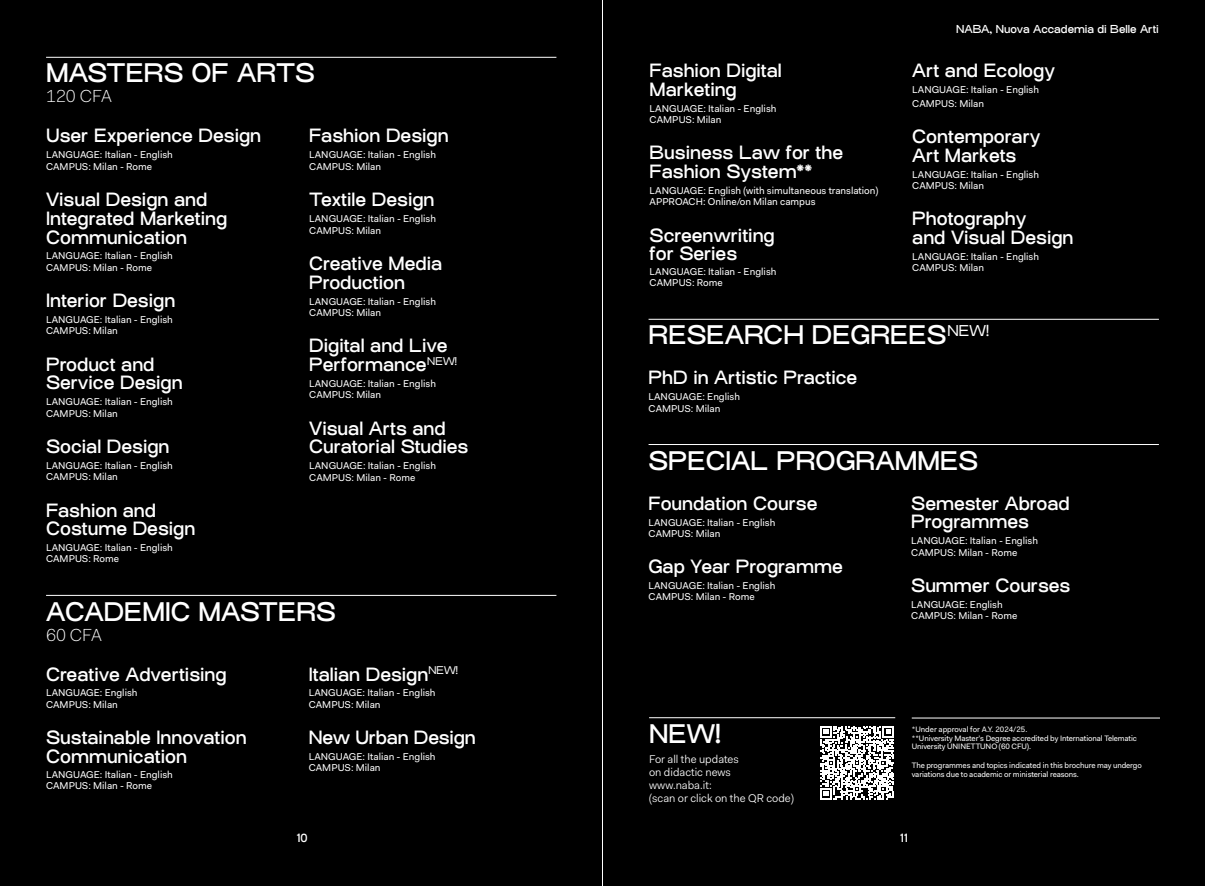
<style>
.page{position:relative;width:1205px;height:886px;background:#000}
.page>*{position:absolute;margin:0;border:0;box-sizing:border-box;transform-origin:0 0}
.t1{font:500 26.25px "Osmose";color:#fff}
.t2{font:500 18.75px/18.8px "Osmose";color:#fff}
.t3{font:300 17.5px "Fakt";color:#fff}
.t4{font:500 11.88px "Osmose";color:#fff}
.t5{font:11.25px/13.1px "Fakt Blond";color:#fff}
.t6{font:500 11.25px "Osmose";color:#fff}
.t7{font:10px/11.2px "Fakt";color:#fff}
.t8{font:7.88px/8.5px "Fakt";letter-spacing:-.01em;color:#fff}
</style>
<div class="page">
<svg style="left:820px;top:726px;width:74px;height:73px"></svg>
<hr style="left:912px;top:718px;width:248px;height:1px;background:#fff">
<hr style="left:46px;top:57px;width:510px;height:1px;background:#fff">
<hr style="left:46px;top:595px;width:510px;height:1px;background:#fff">
<hr style="left:648px;top:319px;width:511px;height:1px;background:#fff">
<hr style="left:648px;top:444px;width:511px;height:1px;background:#fff">
<hr style="left:649px;top:717px;width:246px;height:1px;background:#fff">
<hr style="left:602px;top:0;width:1px;height:886px;background:#fff">
<h1 class="t1" style="left:46px;top:58px;width:270px">MASTERS OF ARTS</h1>
<h3 class="t3" style="left:46px;top:85px;width:67px">120 CFA</h3>
<h2 class="t2" style="left:46px;top:129px;width:217px">User Experience Design</h2>
<p class="t7" style="left:46px;top:149px;width:128px">LANGUAGE: Italian - English<br>CAMPUS: Milan - Rome</p>
<h2 class="t2" style="left:46px;top:193px;width:183px">Visual Design and<br>Integrated Marketing<br>Communication</h2>
<p class="t7" style="left:46px;top:250px;width:128px">LANGUAGE: Italian - English<br>CAMPUS: Milan - Rome</p>
<h2 class="t2" style="left:46px;top:294px;width:131px">Interior Design</h2>
<p class="t7" style="left:46px;top:314px;width:128px">LANGUAGE: Italian - English<br>CAMPUS: Milan</p>
<h2 class="t2" style="left:46px;top:357px;width:138px">Product and<br>Service Design</h2>
<p class="t7" style="left:46px;top:396px;width:128px">LANGUAGE: Italian - English<br>CAMPUS: Milan</p>
<h2 class="t2" style="left:46px;top:440px;width:125px">Social Design</h2>
<p class="t7" style="left:46px;top:460px;width:128px">LANGUAGE: Italian - English<br>CAMPUS: Milan</p>
<h2 class="t2" style="left:46px;top:503px;width:151px">Fashion and<br>Costume Design</h2>
<p class="t7" style="left:46px;top:542px;width:128px">LANGUAGE: Italian - English<br>CAMPUS: Rome</p>
<h2 class="t2" style="left:309px;top:129px;width:141px">Fashion Design</h2>
<p class="t7" style="left:309px;top:149px;width:128px">LANGUAGE: Italian - English<br>CAMPUS: Milan</p>
<h2 class="t2" style="left:309px;top:193px;width:127px">Textile Design</h2>
<p class="t7" style="left:309px;top:213px;width:128px">LANGUAGE: Italian - English<br>CAMPUS: Milan</p>
<h2 class="t2" style="left:309px;top:257px;width:134px">Creative Media<br>Production</h2>
<p class="t7" style="left:309px;top:295px;width:128px">LANGUAGE: Italian - English<br>CAMPUS: Milan</p>
<h2 class="t2" style="left:309px;top:339px;width:149px">Digital and Live<br>Performance<sup>NEW!</sup></h2>
<p class="t7" style="left:309px;top:378px;width:128px">LANGUAGE: Italian - English<br>CAMPUS: Milan</p>
<h2 class="t2" style="left:309px;top:421px;width:161px">Visual Arts and<br>Curatorial Studies</h2>
<p class="t7" style="left:309px;top:460px;width:128px">LANGUAGE: Italian - English<br>CAMPUS: Milan - Rome</p>
<h1 class="t1" style="left:46px;top:596px;width:291px">ACADEMIC MASTERS</h1>
<h3 class="t3" style="left:46px;top:623px;width:57px">60 CFA</h3>
<h2 class="t2" style="left:46px;top:667px;width:182px">Creative Advertising</h2>
<p class="t7" style="left:46px;top:687px;width:93px">LANGUAGE: English<br>CAMPUS: Milan</p>
<h2 class="t2" style="left:46px;top:731px;width:202px">Sustainable Innovation<br>Communication</h2>
<p class="t7" style="left:46px;top:768px;width:128px">LANGUAGE: Italian - English<br>CAMPUS: Milan - Rome</p>
<h2 class="t2" style="left:309px;top:667px;width:151px">Italian Design<sup>NEW!</sup></h2>
<p class="t7" style="left:309px;top:687px;width:128px">LANGUAGE: Italian - English<br>CAMPUS: Milan</p>
<h2 class="t2" style="left:309px;top:731px;width:168px">New Urban Design</h2>
<p class="t7" style="left:309px;top:751px;width:128px">LANGUAGE: Italian - English<br>CAMPUS: Milan</p>
<h2 class="t2" style="left:649px;top:64px;width:134px">Fashion Digital<br>Marketing</h2>
<p class="t7" style="left:649px;top:102px;width:128px">LANGUAGE: Italian - English<br>CAMPUS: Milan</p>
<h2 class="t2" style="left:649px;top:146px;width:195px">Business Law for the<br>Fashion System**</h2>
<p class="t7" style="left:649px;top:185px;width:230px">LANGUAGE: English (with simultaneous translation)<br>APPROACH: Online/on Milan campus</p>
<h2 class="t2" style="left:649px;top:228px;width:127px">Screenwriting for Series</h2>
<p class="t7" style="left:649px;top:266px;width:128px">LANGUAGE: Italian - English<br>CAMPUS: Rome</p>
<p class="t6" style="left:956px;top:23px;width:204px">NABA, Nuova Accademia di Belle Arti</p>
<h2 class="t2" style="left:912px;top:64px;width:144px">Art and Ecology</h2>
<p class="t7" style="left:912px;top:82px;width:128px;line-height:13.8px">LANGUAGE: Italian - English<br>CAMPUS: Milan</p>
<h2 class="t2" style="left:912px;top:130px;width:130px">Contemporary<br>Art Markets</h2>
<p class="t7" style="left:912px;top:169px;width:128px">LANGUAGE: Italian - English<br>CAMPUS: Milan</p>
<h2 class="t2" style="left:912px;top:212px;width:163px">Photography<br>and Visual Design</h2>
<p class="t7" style="left:912px;top:251px;width:128px">LANGUAGE: Italian - English<br>CAMPUS: Milan</p>
<h1 class="t1" style="left:648px;top:320px;width:342px">RESEARCH DEGREES<sup>NEW!</sup></h1>
<h2 class="t2" style="left:648px;top:371px;width:210px">PhD in Artistic Practice</h2>
<p class="t7" style="left:648px;top:391px;width:93px">LANGUAGE: English<br>CAMPUS: Milan</p>
<h1 class="t1" style="left:648px;top:445px;width:331px">SPECIAL PROGRAMMES</h1>
<h2 class="t2" style="left:648px;top:496px;width:170px">Foundation Course</h2>
<p class="t7" style="left:648px;top:516px;width:128px">LANGUAGE: Italian - English<br>CAMPUS: Milan</p>
<h2 class="t2" style="left:648px;top:560px;width:196px">Gap Year Programme</h2>
<p class="t7" style="left:648px;top:580px;width:128px">LANGUAGE: Italian - English<br>CAMPUS: Milan - Rome</p>
<h2 class="t2" style="left:911px;top:496px;width:160px">Semester Abroad<br>Programmes</h2>
<p class="t7" style="left:911px;top:535px;width:128px">LANGUAGE: Italian - English<br>CAMPUS: Milan - Rome</p>
<h2 class="t2" style="left:911px;top:578px;width:161px">Summer Courses</h2>
<p class="t7" style="left:911px;top:599px;width:107px">LANGUAGE: English<br>CAMPUS: Milan - Rome</p>
<h1 class="t1" style="left:649px;top:718px;width:73px">NEW!</h1>
<p class="t5" style="left:649px;top:752px;width:146px">For all the updates<br>on didactic news www.naba.it:<br>(scan or click on the QR code)</p>
<p class="t8" style="left:912px;top:725px;width:227px">*Under approval for A.Y. 2024/25.<br>**University Master’s Degree accredited by International Telematic<br>University UNINETTUNO (60 CFU).</p>
<p class="t8" style="left:912px;top:761px;width:232px">The programmes and topics indicated in this brochure may undergo variations due to academic or ministerial reasons.</p>
<p class="t4" style="left:297px;top:831px;width:13px">10</p>
<p class="t4" style="left:900px;top:831px;width:9px">11</p>
</div>
